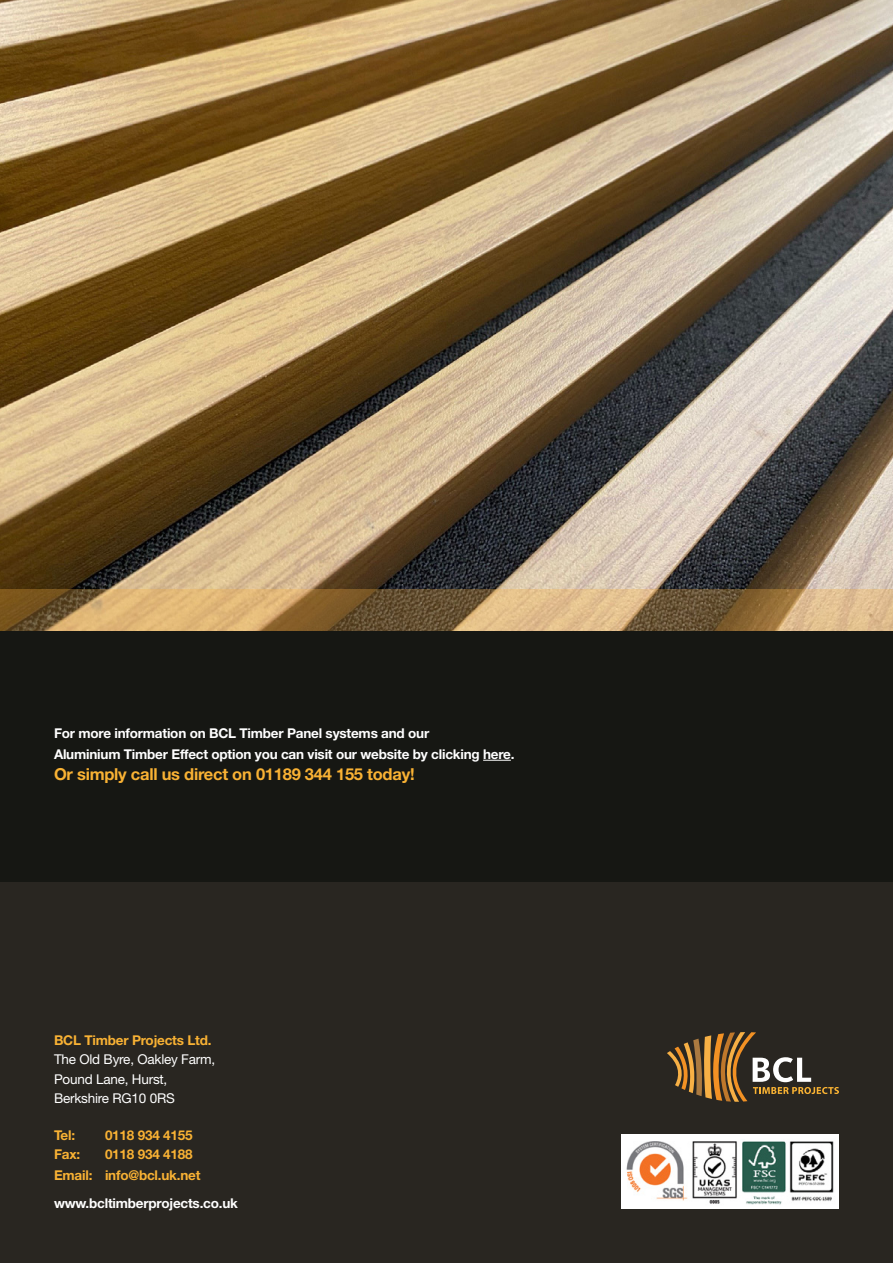
<style>
.page{position:relative;width:893px;height:1263px;background:#fff}
.page>*{position:absolute;margin:0;border:0;box-sizing:border-box;transform-origin:0 0}
.t1{font:700 16.5px "Helvetica Neue LT Std";letter-spacing:-.015em;color:#f9b234}
.t2{font:700 13.5px/21px "Helvetica Neue LT Std";letter-spacing:-.015em;color:#fff}
.t3{font:700 13.5px/20.7px "Helvetica Neue LT Std";letter-spacing:-.015em;color:#f9b234}
.t4{font:13.5px/19.5px "Helvetica Neue LT Std";letter-spacing:-.015em;color:#fff}
</style>
<div class="page">
<div style="left:0;top:644px;width:893px;height:619px;background:#292621"></div>
<img style="left:0;top:0;width:893px;height:589px">
<svg style="left:0;top:589px;width:893px;height:42px;background:#ad8c5c"></svg>
<div style="left:0;top:631px;width:893px;height:251px;background:#161713"></div>
<svg style="left:667px;top:1032px;width:172px;height:70px"></svg>
<div style="left:621px;top:1135px;width:119px;height:74px;background:#fff"></div>
<img style="left:626px;top:1141px;width:111px;height:63px">
<div style="left:740px;top:1135px;width:99px;height:74px;background:#fff"></div>
<img style="left:742px;top:1141px;width:92px;height:64px">
<svg style="left:483px;top:760px;width:28px;height:1px"></svg>
<p class="t2" style="left:54px;top:722px;width:462px">For more information on BCL Timber Panel systems and our<br>Aluminium Timber Effect option you can visit our website by clicking here.</p>
<p class="t1" style="left:54px;top:764px;width:362px">Or simply call us direct on 01189 344 155 today!</p>
<p class="t3" style="left:54px;top:1029px;width:159px">BCL Timber Projects Ltd.</p>
<p class="t4" style="left:54px;top:1050px;width:163px">The Old Byre, Oakley Farm,<br>Pound Lane, Hurst,<br>Berkshire RG10 0RS</p>
<p class="t3" style="left:54px;top:1124px;width:23px">Tel:</p>
<p class="t3" style="left:105px;top:1124px;width:89px">0118 934 4155</p>
<p class="t3" style="left:54px;top:1143px;width:28px">Fax:</p>
<p class="t3" style="left:54px;top:1143px;width:148px;text-indent:51px">0118 934 4188<br>Email: info@bcl.uk.net</p>
<p class="t2" style="left:54px;top:1192px;width:185px">www.bcltimberprojects.co.uk</p>
</div>
